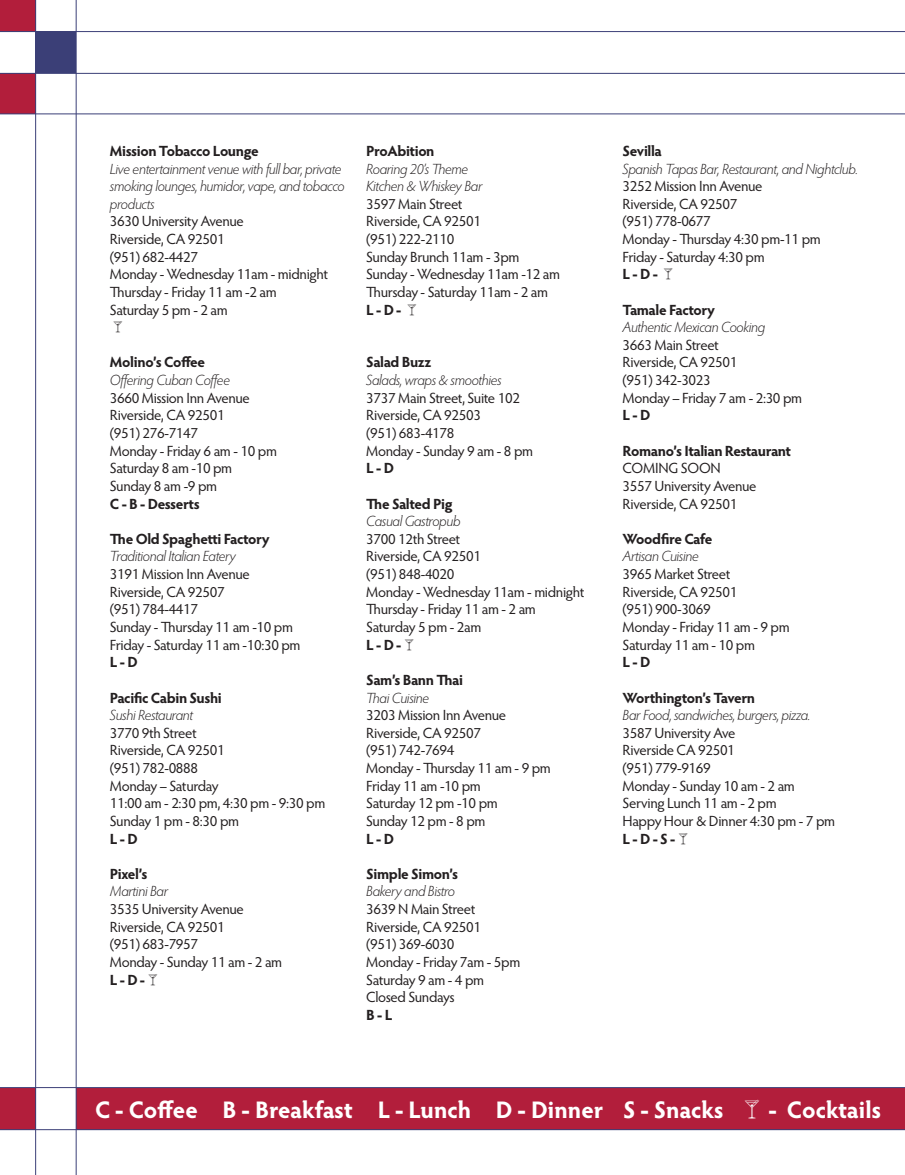
<style>
.page{position:relative;width:905px;height:1175px;background:#fff}
.page>*{position:absolute;margin:0;border:0;box-sizing:border-box;transform-origin:0 0}
.t1{font:700 24px "Hypatia Sans Pro";letter-spacing:-.005em;color:#fff}
.t2{font:14.85px/17.7px "Hypatia Sans Pro";letter-spacing:-.025em;color:#231f20}
.t3{font:italic 300 14.85px/17.7px "Hypatia Sans Pro";letter-spacing:-.025em;color:#231f20}
.t4{font:700 14.85px "Hypatia Sans Pro";letter-spacing:-.03em;color:#231f20}
</style>
<div class="page">
<div style="left:0;top:1088px;width:36px;height:41px;background:#b21e3b"></div>
<div style="left:76px;top:1088px;width:828px;height:41px;background:#b21e3b"></div>
<div style="left:0;top:0;width:36px;height:32px;background:#b21e3b"></div>
<div style="left:36px;top:32px;width:40px;height:41px;background:#3b3f77"></div>
<div style="left:0;top:73px;width:36px;height:41px;background:#b21e3b"></div>
<hr style="left:35px;top:0;width:1px;height:1174px;background:#3b3f77">
<hr style="left:76px;top:0;width:1px;height:1174px;background:#3b3f77">
<hr style="left:0;top:73px;width:904px;height:1px;background:#3b3f77">
<hr style="left:0;top:113px;width:904px;height:1px;background:#3b3f77">
<hr style="left:0;top:31px;width:904px;height:1px;background:#3b3f77">
<hr style="left:0;top:1087px;width:904px;height:1px;background:#3b3f77">
<hr style="left:0;top:1129px;width:904px;height:1px;background:#3b3f77">
<p class="t4" style="left:110px;top:140px;width:150px">Mission Tobacco Lounge</p>
<p class="t3" style="left:110px;top:159px;width:236px">Live entertainment venue with full bar, private smoking lounges, humidor, vape, and tobacco products</p>
<p class="t2" style="left:110px;top:212px;width:135px">3630 University Avenue</p>
<p class="t2" style="left:110px;top:230px;width:116px">Riverside, CA 92501</p>
<p class="t2" style="left:110px;top:247px;width:90px">(951) 682-4427</p>
<p class="t2" style="left:110px;top:265px;width:219px">Monday - Wednesday 11am - midnight</p>
<p class="t2" style="left:110px;top:282px;width:168px">Thursday - Friday 11 am -2 am<br>Saturday 5 pm - 2 am</p>
<p class="t4" style="left:110px;top:352px;width:97px">Molino’s Coffee</p>
<p class="t3" style="left:110px;top:371px;width:122px">Offering Cuban Coffee</p>
<p class="t2" style="left:110px;top:388px;width:141px">3660 Mission Inn Avenue</p>
<p class="t2" style="left:110px;top:406px;width:116px">Riverside, CA 92501</p>
<p class="t2" style="left:110px;top:423px;width:90px">(951) 276-7147</p>
<p class="t2" style="left:110px;top:441px;width:168px">Monday - Friday 6 am - 10 pm</p>
<p class="t2" style="left:110px;top:459px;width:124px">Saturday 8 am -10 pm</p>
<p class="t2" style="left:110px;top:476px;width:109px">Sunday 8 am -9 pm</p>
<p class="t4" style="left:110px;top:493px;width:91px">C - B - Desserts</p>
<p class="t4" style="left:110px;top:528px;width:161px">The Old Spaghetti Factory</p>
<p class="t3" style="left:110px;top:547px;width:127px">Traditional Italian Eatery</p>
<p class="t2" style="left:110px;top:564px;width:141px">3191 Mission Inn Avenue</p>
<p class="t2" style="left:110px;top:582px;width:116px">Riverside, CA 92507</p>
<p class="t2" style="left:110px;top:600px;width:90px">(951) 784-4417</p>
<p class="t2" style="left:110px;top:617px;width:185px">Sunday - Thursday 11 am -10 pm</p>
<p class="t2" style="left:110px;top:635px;width:192px">Friday - Saturday 11 am -10:30 pm</p>
<p class="t4" style="left:110px;top:651px;width:29px">L - D</p>
<p class="t4" style="left:110px;top:687px;width:113px">Pacific Cabin Sushi</p>
<p class="t3" style="left:110px;top:706px;width:85px">Sushi Restaurant</p>
<p class="t2" style="left:110px;top:723px;width:88px">3770 9th Street</p>
<p class="t2" style="left:110px;top:741px;width:116px">Riverside, CA 92501</p>
<p class="t2" style="left:110px;top:758px;width:90px">(951) 782-0888</p>
<p class="t2" style="left:110px;top:776px;width:110px">Monday – Saturday</p>
<p class="t2" style="left:110px;top:794px;width:217px">11:00 am - 2:30 pm, 4:30 pm - 9:30 pm</p>
<p class="t2" style="left:110px;top:811px;width:131px">Sunday 1 pm - 8:30 pm</p>
<p class="t4" style="left:110px;top:828px;width:29px">L - D</p>
<p class="t4" style="left:110px;top:863px;width:39px">Pixel’s</p>
<p class="t3" style="left:110px;top:882px;width:60px">Martini Bar</p>
<p class="t2" style="left:110px;top:899px;width:135px">3535 University Avenue</p>
<p class="t2" style="left:110px;top:917px;width:116px">Riverside, CA 92501</p>
<p class="t2" style="left:110px;top:935px;width:90px">(951) 683-7957</p>
<p class="t2" style="left:110px;top:952px;width:174px">Monday - Sunday 11 am - 2 am</p>
<p class="t4" style="left:110px;top:969px;width:37px">L - D -</p>
<p class="t4" style="left:366px;top:140px;width:70px">ProAbition</p>
<p class="t3" style="left:366px;top:159px;width:103px">Roaring 20’s Theme</p>
<p class="t3" style="left:366px;top:177px;width:118px">Kitchen &amp; Whiskey Bar</p>
<p class="t2" style="left:366px;top:194px;width:98px">3597 Main Street</p>
<p class="t2" style="left:366px;top:212px;width:116px">Riverside, CA 92501</p>
<p class="t2" style="left:366px;top:230px;width:90px">(951) 222-2110</p>
<p class="t2" style="left:366px;top:247px;width:155px">Sunday Brunch 11am - 3pm</p>
<p class="t2" style="left:366px;top:265px;width:195px">Sunday - Wednesday 11am -12 am</p>
<p class="t2" style="left:366px;top:282px;width:183px">Thursday - Saturday 11am - 2 am</p>
<p class="t4" style="left:366px;top:299px;width:37px">L - D -</p>
<p class="t4" style="left:366px;top:352px;width:66px">Salad Buzz</p>
<p class="t3" style="left:366px;top:371px;width:137px">Salads, wraps &amp; smoothies</p>
<p class="t2" style="left:366px;top:388px;width:155px">3737 Main Street, Suite 102</p>
<p class="t2" style="left:366px;top:406px;width:116px">Riverside, CA 92503</p>
<p class="t2" style="left:366px;top:423px;width:90px">(951) 683-4178</p>
<p class="t2" style="left:366px;top:441px;width:168px">Monday - Sunday 9 am - 8 pm</p>
<p class="t4" style="left:366px;top:457px;width:29px">L - D</p>
<p class="t4" style="left:366px;top:493px;width:88px">The Salted Pig</p>
<p class="t3" style="left:366px;top:512px;width:96px">Casual Gastropub</p>
<p class="t2" style="left:366px;top:529px;width:95px">3700 12th Street</p>
<p class="t2" style="left:366px;top:547px;width:116px">Riverside, CA 92501</p>
<p class="t2" style="left:366px;top:564px;width:90px">(951) 848-4020</p>
<p class="t2" style="left:366px;top:582px;width:219px">Monday - Wednesday 11am - midnight</p>
<p class="t2" style="left:366px;top:600px;width:171px">Thursday - Friday 11 am - 2 am</p>
<p class="t2" style="left:366px;top:617px;width:116px">Saturday 5 pm - 2am</p>
<p class="t4" style="left:366px;top:634px;width:37px">L - D -</p>
<p class="t4" style="left:366px;top:669px;width:98px">Sam’s Bann Thai</p>
<p class="t3" style="left:366px;top:688px;width:64px">Thai Cuisine</p>
<p class="t2" style="left:366px;top:705px;width:141px">3203 Mission Inn Avenue</p>
<p class="t2" style="left:366px;top:723px;width:116px">Riverside, CA 92507</p>
<p class="t2" style="left:366px;top:741px;width:90px">(951) 742-7694</p>
<p class="t2" style="left:366px;top:758px;width:186px">Monday - Thursday 11 am - 9 pm</p>
<p class="t2" style="left:366px;top:776px;width:116px">Friday 11 am -10 pm</p>
<p class="t2" style="left:366px;top:794px;width:133px">Saturday 12 pm -10 pm</p>
<p class="t2" style="left:366px;top:811px;width:121px">Sunday 12 pm - 8 pm</p>
<p class="t4" style="left:366px;top:828px;width:29px">L - D</p>
<p class="t4" style="left:366px;top:863px;width:93px">Simple Simon’s</p>
<p class="t3" style="left:366px;top:882px;width:90px">Bakery and Bistro</p>
<p class="t2" style="left:366px;top:899px;width:110px">3639 N Main Street</p>
<p class="t2" style="left:366px;top:917px;width:116px">Riverside, CA 92501</p>
<p class="t2" style="left:366px;top:935px;width:90px">(951) 369-6030</p>
<p class="t2" style="left:366px;top:952px;width:155px">Monday - Friday 7am - 5pm</p>
<p class="t2" style="left:366px;top:970px;width:119px">Saturday 9 am - 4 pm</p>
<p class="t2" style="left:366px;top:987px;width:90px">Closed Sundays</p>
<p class="t4" style="left:366px;top:1004px;width:28px">B - L</p>
<p class="t4" style="left:622px;top:140px;width:41px">Sevilla</p>
<p class="t3" style="left:622px;top:159px;width:237px">Spanish Tapas Bar, Restaurant, and Nightclub.</p>
<p class="t2" style="left:622px;top:177px;width:141px">3252 Mission Inn Avenue</p>
<p class="t2" style="left:622px;top:194px;width:116px">Riverside, CA 92507</p>
<p class="t2" style="left:622px;top:212px;width:90px">(951) 778-0677</p>
<p class="t2" style="left:622px;top:230px;width:200px">Monday - Thursday 4:30 pm-11 pm</p>
<p class="t2" style="left:622px;top:247px;width:143px">Friday - Saturday 4:30 pm</p>
<p class="t4" style="left:622px;top:264px;width:37px">L - D -</p>
<p class="t4" style="left:622px;top:299px;width:94px">Tamale Factory</p>
<p class="t3" style="left:622px;top:318px;width:144px">Authentic Mexican Cooking</p>
<p class="t2" style="left:622px;top:335px;width:98px">3663 Main Street</p>
<p class="t2" style="left:622px;top:353px;width:116px">Riverside, CA 92501</p>
<p class="t2" style="left:622px;top:371px;width:90px">(951) 342-3023</p>
<p class="t2" style="left:622px;top:388px;width:181px">Monday – Friday 7 am - 2:30 pm</p>
<p class="t4" style="left:622px;top:405px;width:29px">L - D</p>
<p class="t4" style="left:622px;top:440px;width:170px">Romano’s Italian Restaurant</p>
<p class="t2" style="left:622px;top:459px;width:100px">COMING SOON</p>
<p class="t2" style="left:622px;top:476px;width:135px">3557 University Avenue</p>
<p class="t2" style="left:622px;top:494px;width:116px">Riverside, CA 92501</p>
<p class="t4" style="left:622px;top:528px;width:91px">Woodfire Cafe</p>
<p class="t3" style="left:622px;top:547px;width:78px">Artisan Cuisine</p>
<p class="t2" style="left:622px;top:564px;width:109px">3965 Market Street</p>
<p class="t2" style="left:622px;top:582px;width:116px">Riverside, CA 92501</p>
<p class="t2" style="left:622px;top:600px;width:90px">(951) 900-3069</p>
<p class="t2" style="left:622px;top:617px;width:168px">Monday - Friday 11 am - 9 pm</p>
<p class="t2" style="left:622px;top:635px;width:134px">Saturday 11 am - 10 pm</p>
<p class="t4" style="left:622px;top:651px;width:29px">L - D</p>
<p class="t4" style="left:622px;top:687px;width:134px">Worthington’s Tavern</p>
<p class="t3" style="left:622px;top:706px;width:189px">Bar Food, sandwiches, burgers, pizza.</p>
<p class="t2" style="left:622px;top:723px;width:114px">3587 University Ave</p>
<p class="t2" style="left:622px;top:741px;width:114px">Riverside CA 92501</p>
<p class="t2" style="left:622px;top:758px;width:90px">(951) 779-9169</p>
<p class="t2" style="left:622px;top:776px;width:174px">Monday - Sunday 10 am - 2 am</p>
<p class="t2" style="left:622px;top:794px;width:156px">Serving Lunch 11 am - 2 pm</p>
<p class="t2" style="left:622px;top:811px;width:214px">Happy Hour &amp; Dinner 4:30 pm - 7 pm</p>
<p class="t4" style="left:622px;top:828px;width:54px">L - D - S-</p>
<p class="t1" style="left:95px;top:1093px;width:630px">C - Coffee B - Breakfast L - Lunch D - Dinner S - Snacks</p>
<p class="t1" style="left:768px;top:1093px;width:114px">- Cocktails</p>
</div>
